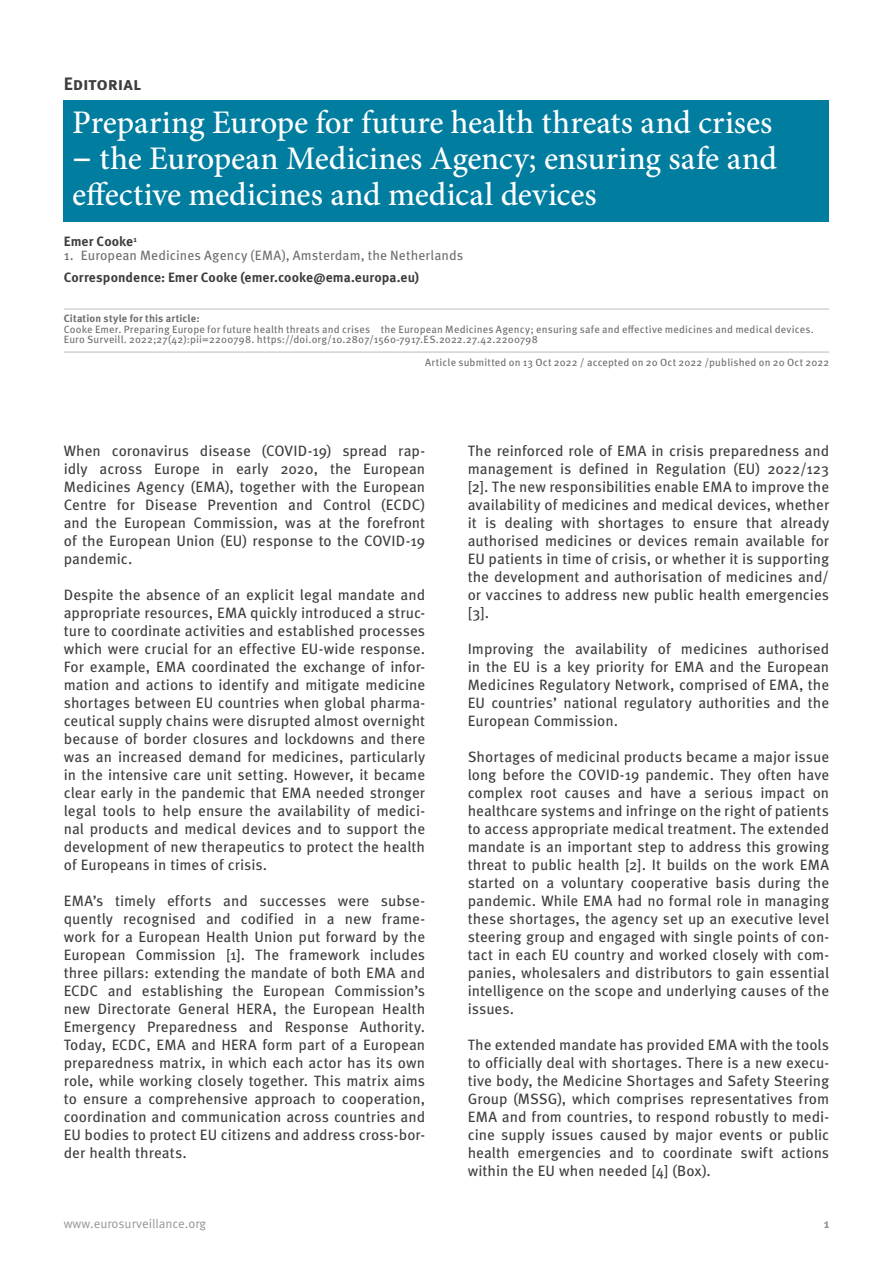
<style>
.page{position:relative;width:893px;height:1263px;background:#fff}
.page>*{position:absolute;margin:0;border:0;box-sizing:border-box;transform-origin:0 0}
.t1{font:500 33px/36px "Minion Pro";color:#fff}
.t2{font:700 18px "Meta Pro";letter-spacing:-.005em;color:#3e3e3f}
.t3{font:15px/18px "Meta Pro";color:#3e3e3f;text-align:justify}
.t4{font:700 13.5px "Meta Pro";letter-spacing:.005em;color:#3e3e3f}
.t5{font:13.5px "Meta Pro";letter-spacing:.01em;color:#6c6d70}
.t6{font:12.75px "Meta Pro";color:#939598}
.t7{font:700 12.75px "Meta Pro";color:#939598}
.t8{font:10.5px/10.5px "Meta Pro";letter-spacing:.015em;color:#6c6d70}
.t9{font:700 10.5px "Meta Pro";letter-spacing:.015em;color:#6c6d70}
.s1{font-family:"Meta Pro";font-weight:400}
</style>
<div class="page">
<hr style="left:64px;top:309px;width:765px;height:1px;background:#bcbdc0">
<hr style="left:64px;top:352px;width:765px;height:1px;background:#bcbdc0">
<div style="left:64px;top:100px;width:765px;height:122px;background:#007d9f"></div>
<p class="t2" style="left:64px;top:72px;width:79px">Editorial</p>
<h1 class="t1" style="left:72px;top:104px;width:706px">Preparing Europe for future health threats and crises <span class="s1">−</span> the European Medicines Agency; ensuring safe and effective medicines and medical devices</h1>
<p class="t4" style="left:64px;top:233px;width:75px">Emer Cooke<sup>1</sup></p>
<p class="t5" style="left:64px;top:247px;width:401px">1. European Medicines Agency (EMA), Amsterdam, the Netherlands</p>
<p class="t4" style="left:64px;top:269px;width:357px">Correspondence: Emer Cooke (emer.cooke@ema.europa.eu)</p>
<p class="t9" style="left:64px;top:312px;width:137px">Citation style for this article:</p>
<p class="t8" style="left:64px;top:324px;width:751px">Cooke Emer. Preparing Europe for future health threats and crises ─ the European Medicines Agency; ensuring safe and effective medicines and medical devices.<br>Euro Surveill. 2022;27(42):pii=2200798. https://doi.org/10.2807/1560-7917.ES.2022.27.42.2200798</p>
<p class="t8" style="left:425px;top:358px;width:405px">Article submitted on 13 Oct 2022 / accepted on 20 Oct 2022 /published on 20 Oct 2022</p>
<p class="t3" style="left:64px;top:442px;width:363px">When coronavirus disease (COVID-19) spread rap&shy;idly across Europe in early 2020, the European Medicines Agency (EMA), together with the European Centre for Disease Prevention and Control (ECDC) and the European Commission, was at the forefront of the European Union (EU) response to the COVID-19 pandemic.</p>
<p class="t3" style="left:64px;top:586px;width:363px">Despite the absence of an explicit legal mandate and appropriate resources, EMA quickly introduced a struc&shy;ture to coordinate activities and established processes which were crucial for an effective EU-wide response.<br>For example, EMA coordinated the exchange of infor&shy;mation and actions to identify and mitigate medicine shortages between EU countries when global pharma&shy;ceutical supply chains were disrupted almost overnight because of border closures and lockdowns and there was an increased demand for medicines, particularly in the intensive care unit setting. However, it became clear early in the pandemic that EMA needed stronger legal tools to help ensure the availability of medici&shy;nal products and medical devices and to support the development of new therapeutics to protect the health of Europeans in times of crisis.</p>
<p class="t3" style="left:64px;top:892px;width:363px">EMA’s timely efforts and successes were subse&shy;quently recognised and codified in a new frame&shy;work for a European Health Union put forward by the European Commission [1]. The framework includes three pillars: extending the mandate of both EMA and ECDC and establishing the European Commission’s new Directorate General HERA, the European Health Emergency Preparedness and Response Authority.<br>Today, ECDC, EMA and HERA form part of a European preparedness matrix, in which each actor has its own role, while working closely together. This matrix aims to ensure a comprehensive approach to cooperation, coordination and communication across countries and EU bodies to protect EU citizens and address cross-bor&shy;der health threats.</p>
<p class="t3" style="left:468px;top:442px;width:363px">The reinforced role of EMA in crisis preparedness and management is defined in Regulation (EU) 2022/123 [2]. The new responsibilities enable EMA to improve the availability of medicines and medical devices, whether it is dealing with shortages to ensure that already authorised medicines or devices remain available for EU patients in time of crisis, or whether it is supporting the development and authorisation of medicines and/ or vaccines to address new public health emergencies [3].</p>
<p class="t3" style="left:468px;top:640px;width:363px">Improving the availability of medicines authorised in the EU is a key priority for EMA and the European Medicines Regulatory Network, comprised of EMA, the EU countries’ national regulatory authorities and the European Commission.</p>
<p class="t3" style="left:468px;top:748px;width:363px">Shortages of medicinal products became a major issue long before the COVID-19 pandemic. They often have complex root causes and have a serious impact on healthcare systems and infringe on the right of patients to access appropriate medical treatment. The extended mandate is an important step to address this growing threat to public health [2]. It builds on the work EMA started on a voluntary cooperative basis during the pandemic. While EMA had no formal role in managing these shortages, the agency set up an executive level steering group and engaged with single points of con&shy;tact in each EU country and worked closely with com&shy;panies, wholesalers and distributors to gain essential intelligence on the scope and underlying causes of the issues.</p>
<p class="t3" style="left:468px;top:1036px;width:363px">The extended mandate has provided EMA with the tools to officially deal with shortages. There is a new execu&shy;tive body, the Medicine Shortages and Safety Steering Group (MSSG), which comprises representatives from EMA and from countries, to respond robustly to medi&shy;cine supply issues caused by major events or public health emergencies and to coordinate swift actions within the EU when needed [4] (Box).</p>
<p class="t6" style="left:64px;top:1215px;width:144px">www.eurosurveillance.org</p>
<p class="t7" style="left:824px;top:1215px;width:7px">1</p>
</div>
